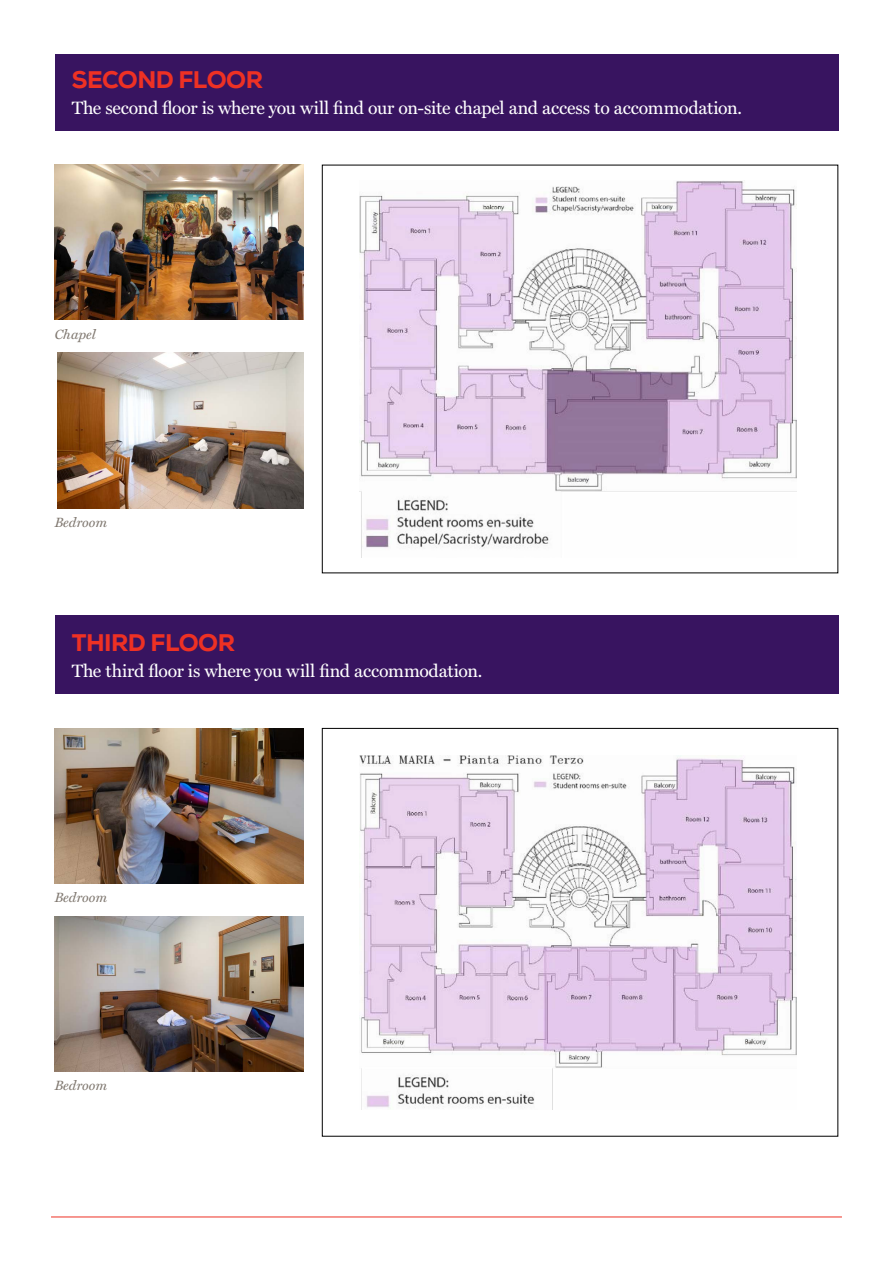
<style>
.page{position:relative;width:893px;height:1263px;background:#fff}
.page>*{position:absolute;margin:0;border:0;box-sizing:border-box;transform-origin:0 0}
.t1{font:800 24px "Nexa";letter-spacing:-.025em;color:#ee3124}
.t2{font:18px "Miller Text";letter-spacing:-.01em;color:#fff}
.t3{font:italic 13.5px "Miller Text";color:#7f776f}
</style>
<div class="page">
<hr style="left:51px;top:1216px;width:791px;height:1px;background:#ee3124">
<div style="left:55px;top:54px;width:783px;height:77px;background:#381460"></div>
<div style="left:55px;top:616px;width:783px;height:78px;background:#381460"></div>
<img style="left:55px;top:728px;width:249px;height:155px">
<img style="left:55px;top:916px;width:249px;height:155px">
<img style="left:359px;top:755px;width:438px;height:354px">
<img style="left:55px;top:165px;width:249px;height:155px">
<img style="left:58px;top:353px;width:246px;height:155px">
<img style="left:359px;top:181px;width:438px;height:376px">
<h1 class="t1" style="left:72px;top:64px;width:193px">SECOND FLOOR</h1>
<p class="t2" style="left:72px;top:93px;width:672px">The second floor is where you will find our on-site chapel and access to accommodation.</p>
<p class="t3" style="left:55px;top:323px;width:43px">Chapel</p>
<p class="t3" style="left:55px;top:511px;width:54px">Bedroom</p>
<h1 class="t1" style="left:72px;top:627px;width:165px">THIRD FLOOR</h1>
<p class="t2" style="left:72px;top:657px;width:412px">The third floor is where you will find accommodation.</p>
<p class="t3" style="left:55px;top:887px;width:54px">Bedroom</p>
<p class="t3" style="left:55px;top:1075px;width:54px">Bedroom</p>
</div>
